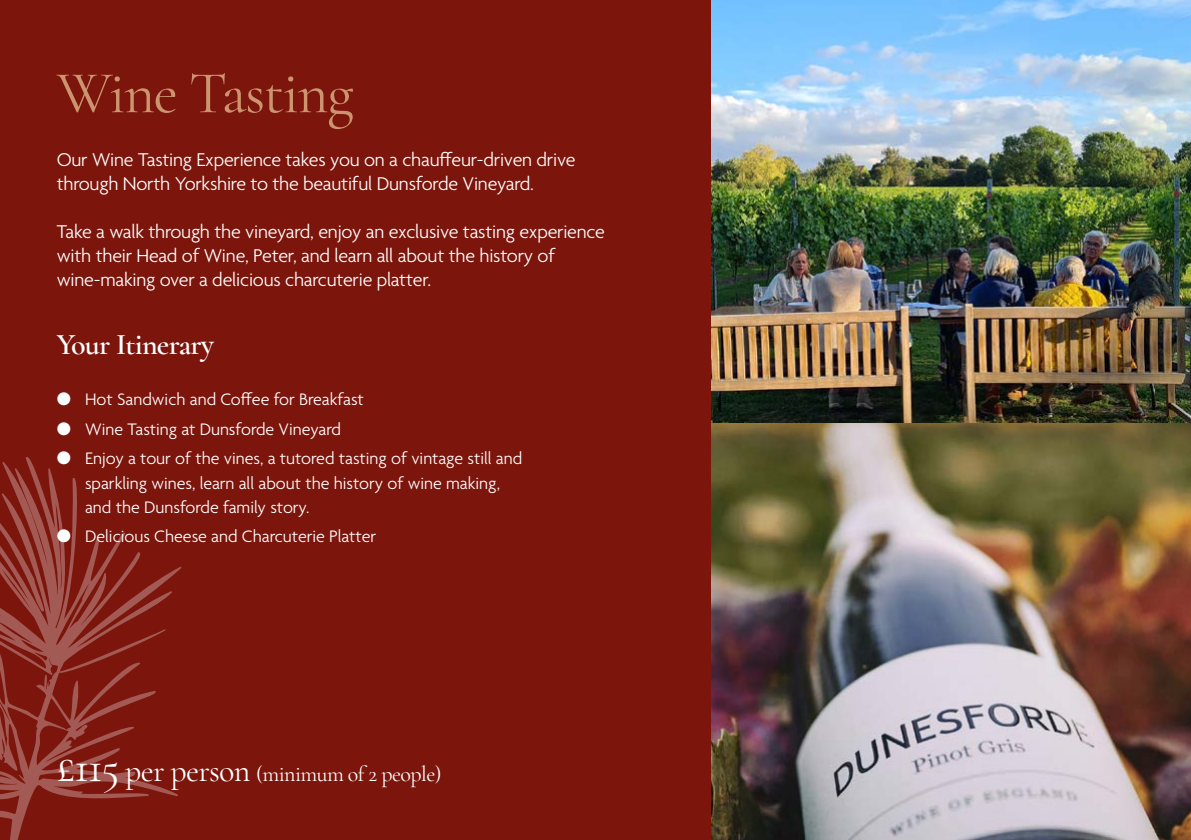
<style>
.page{position:relative;width:1191px;height:840px;background:#fff}
.page>*{position:absolute;margin:0;border:0;box-sizing:border-box;transform-origin:0 0}
.t1{font:60px "Cormorant Garamond";letter-spacing:-.025em;color:#cc9570}
.t2{font:600 30px "Cormorant Garamond";letter-spacing:-.025em;color:#fff}
.t3{font:22px "Cormorant Garamond";letter-spacing:-.025em;color:#fff}
.t4{font:300 20px/24px "Agenda";letter-spacing:-.01em;color:#fff}
.t5{font:300 18px/24px "Agenda";color:#fff}
.s1{font-size:44px}
.s2{font-size:32px}
</style>
<div class="page">
<div style="left:0;top:0;width:1191px;height:839px;background:#7c150c"></div>
<img style="left:711px;top:422px;width:480px;height:417px">
<img style="left:711px;top:0;width:480px;height:422px">
<svg style="left:0;top:457px;width:181px;height:382px"></svg>
<h1 class="t1" style="left:57px;top:57px;width:298px">Wine Tasting</h1>
<p class="t4" style="left:57px;top:149px;width:520px">Our Wine Tasting Experience takes you on a chauffeur-driven drive through North Yorkshire to the beautiful Dunsforde Vineyard.</p>
<p class="t4" style="left:57px;top:221px;width:549px">Take a walk through the vineyard, enjoy an exclusive tasting experience with their Head of Wine, Peter, and learn all about the history of wine-making over a delicious charcuterie platter.</p>
<h2 class="t2" style="left:57px;top:326px;width:159px">Your Itinerary</h2>
<p class="t5" style="left:57px;top:388px;width:309px">● Hot Sandwich and Coffee for Breakfast</p>
<p class="t5" style="left:57px;top:418px;width:286px">● Wine Tasting at Dunsforde Vineyard</p>
<p class="t5" style="left:85px;top:447px;width:439px;text-indent:-28px">● Enjoy a tour of the vines, a tutored tasting of vintage still and sparkling wines, learn all about the history of wine making, and the Dunsforde family story.</p>
<p class="t5" style="left:57px;top:525px;width:321px">● Delicious Cheese and Charcuterie Platter</p>
<p class="t3" style="left:57px;top:760px;width:386px"><span class="s1">£115</span> <span class="s2">per person</span> (minimum of 2 people)</p>
</div>
